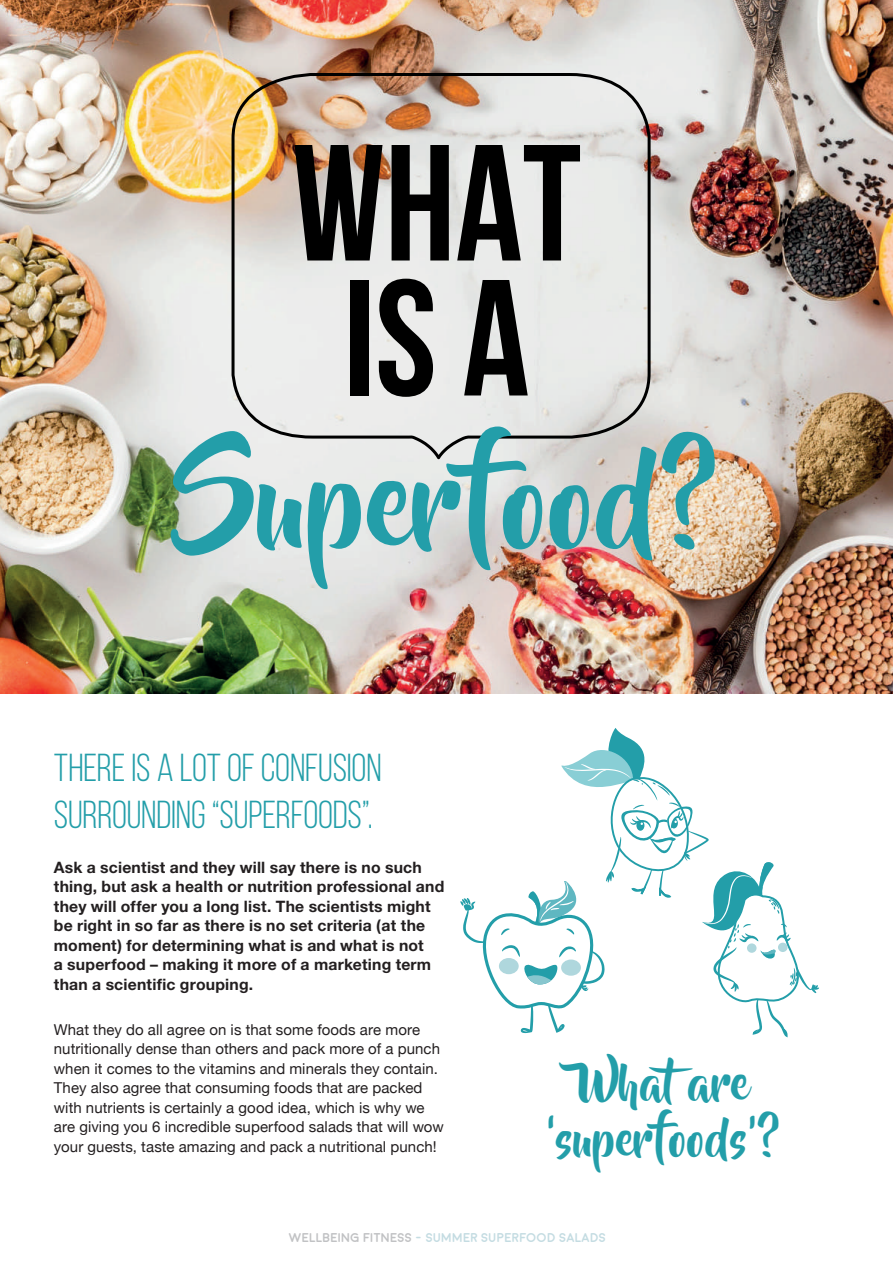
<style>
.page{position:relative;width:893px;height:1263px;background:#fff}
.page>*{position:absolute;margin:0;border:0;box-sizing:border-box;transform-origin:0 0}
.t1{font:700 165px/135px "Bebas Neue";color:#000;text-align:center}
.t2{font:120px "Beyond The Mountains";color:#239ea9}
.t3{font:46.8px/56.1px "Beyond The Mountains";color:#239ea9;text-align:center}
.t4{font:39px/46.8px "Bebas Neue";letter-spacing:-.005em;color:#239ea9}
.t5{font:700 15.75px/19.5px "Helvetica Neue";letter-spacing:.015em;color:#231f20}
.t6{font:15px/19.5px "Helvetica Neue";letter-spacing:.005em;color:#231f20}
.t7{font:700 12.75px "Moon";color:#c4dce2}
.s1{color:#c1c2c4}
</style>
<div class="page">
<img style="left:0;top:0;width:893px;height:693px">
<svg style="left:460px;top:728px;width:359px;height:309px"></svg>
<svg style="left:230px;top:71px;width:422px;height:398px;background:#ded9d3"></svg>
<h1 class="t1" style="left:292px;top:134px;width:291px">WHAT<br>IS A</h1>
<h2 class="t2" style="left:172px;top:437px;width:550px">Superfood?</h2>
<h3 class="t4" style="left:54px;top:744px;width:329px">THERE IS A LOT OF CONFUSION<br>SURROUNDING “SUPERFOODS”.</h3>
<p class="t5" style="left:54px;top:857px;width:392px">Ask a scientist and they will say there is no such thing, but ask a health or nutrition professional and they will offer you a long list. The scientists might be right in so far as there is no set criteria (at the moment) for determining what is and what is not<br>a superfood – making it more of a marketing term than a scientific grouping.</p>
<p class="t6" style="left:54px;top:1020px;width:391px">What they do all agree on is that some foods are more nutritionally dense than others and pack more of a punch when it comes to the vitamins and minerals they contain.<br>They also agree that consuming foods that are packed with nutrients is certainly a good idea, which is why we are giving you 6 incredible superfood salads that will wow your guests, taste amazing and pack a nutritional punch!</p>
<h3 class="t3" style="left:547px;top:1056px;width:236px">Whatare ‘superfoods’?</h3>
<p class="t7" style="left:289px;top:1231px;width:319px"><span class="s1">WELLBEING FITNESS</span> - SUMMER SUPERFOOD SALADS</p>
</div>
